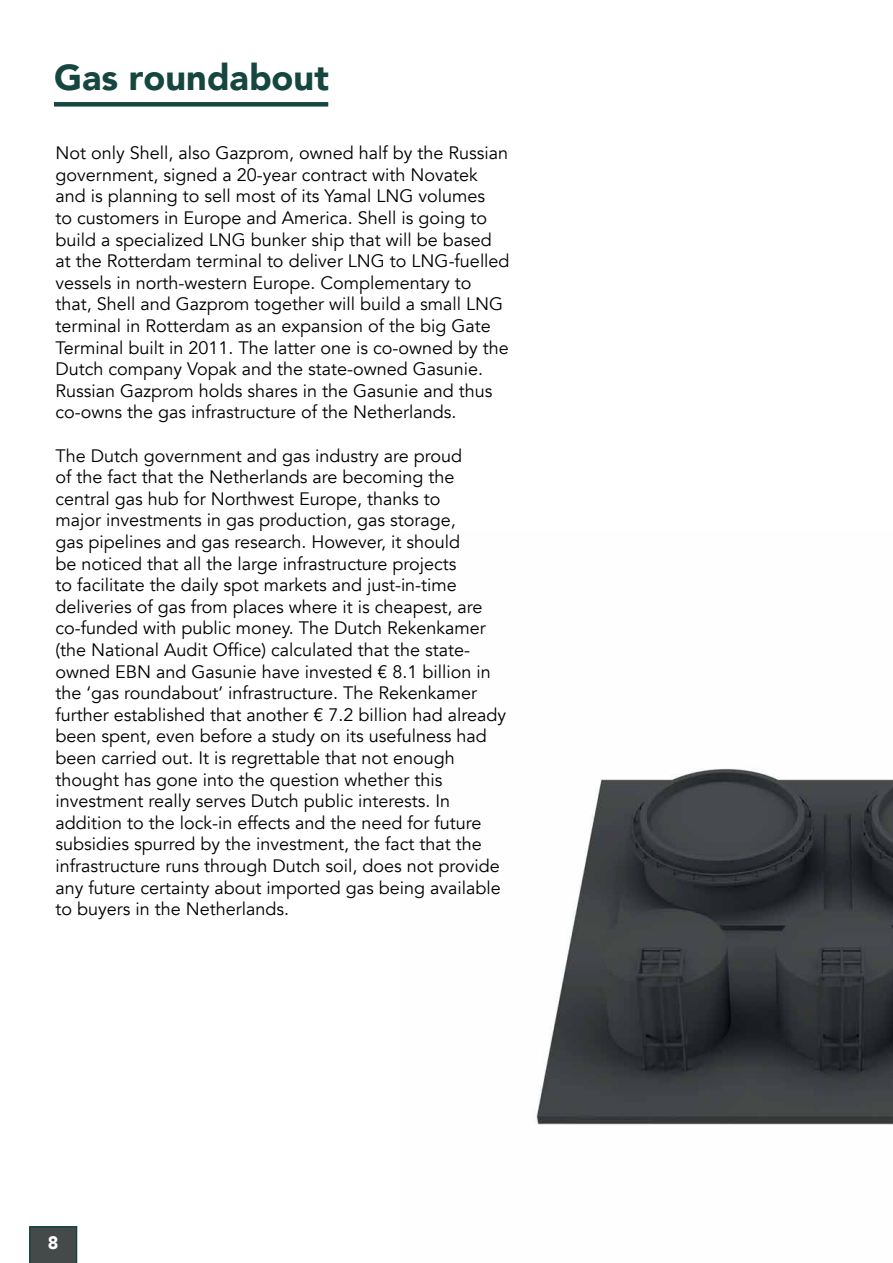
<style>
.page{position:relative;width:893px;height:1263px;background:#fff}
.page>*{position:absolute;margin:0;border:0;box-sizing:border-box;transform-origin:0 0}
.t1{font:900 36px "Avenir";color:#15463f}
.t2{font:18px/21.6px "Avenir";color:#000}
.t3{font:900 18px "Avenir";color:#fff}
</style>
<div class="page">
<img style="left:536px;top:768px;width:357px;height:357px">
<svg style="left:29px;top:1226px;width:48px;height:37px;background:#3f4848"></svg>
<div style="left:54px;top:102px;width:274px;height:5px;background:#15463f"></div>
<h1 class="t1" style="left:54px;top:47px;width:277px">Gas roundabout</h1>
<p class="t2" style="left:55px;top:143px;width:456px">Not only Shell, also Gazprom, owned half by the Russian government, signed a 20-year contract with Novatek and is planning to sell most of its Yamal LNG volumes<br>to customers in Europe and America. Shell is going to build a specialized LNG bunker ship that will be based at the Rotterdam terminal to deliver LNG to LNG-fuelled vessels in north-western Europe. Complementary to that, Shell and Gazprom together will build a small LNG terminal in Rotterdam as an expansion of the big Gate Terminal built in 2011. The latter one is co-owned by the Dutch company Vopak and the state-owned Gasunie.<br>Russian Gazprom holds shares in the Gasunie and thus co-owns the gas infrastructure of the Netherlands.</p>
<p class="t2" style="left:55px;top:445px;width:452px">The Dutch government and gas industry are proud<br>of the fact that the Netherlands are becoming the central gas hub for Northwest Europe, thanks to<br>major investments in gas production, gas storage,<br>gas pipelines and gas research. However, it should<br>be noticed that all the large infrastructure projects<br>to facilitate the daily spot markets and just-in-time deliveries of gas from places where it is cheapest, are co-funded with public money. The Dutch Rekenkamer (the National Audit Office) calculated that the state&shy;owned EBN and Gasunie have invested € 8.1 billion in the ‘gas roundabout’ infrastructure. The Rekenkamer further established that another € 7.2 billion had already been spent, even before a study on its usefulness had been carried out. It is regrettable that not enough thought has gone into the question whether this investment really serves Dutch public interests. In addition to the lock-in effects and the need for future subsidies spurred by the investment, the fact that the infrastructure runs through Dutch soil, does not provide any future certainty about imported gas being available to buyers in the Netherlands.</p>
<p class="t3" style="left:48px;top:1227px;width:12px">8</p>
</div>
